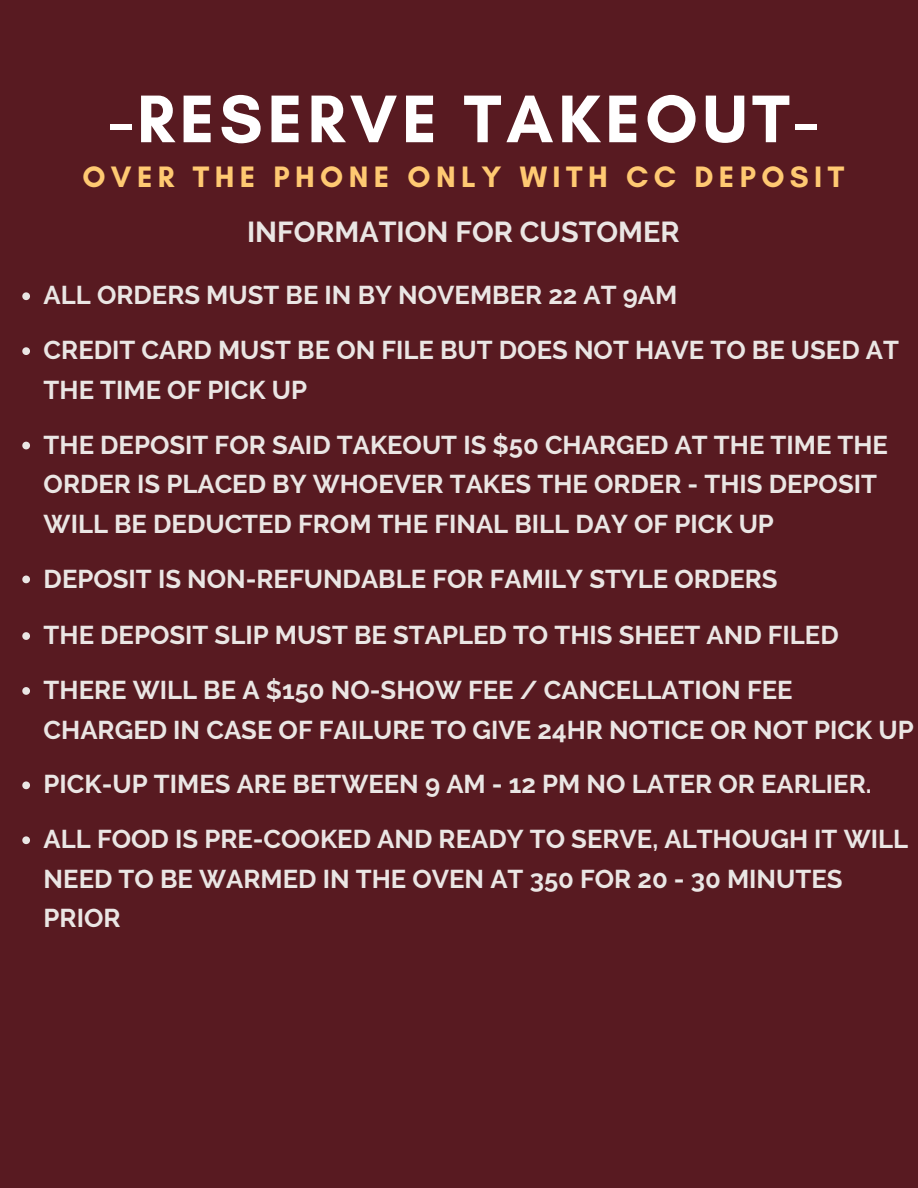
<style>
.page{position:relative;width:918px;height:1188px;background:#581a21}
.page>*{position:absolute;margin:0;border:0;box-sizing:border-box;transform-origin:0 0}
.t1{font:700 68.55px "Glacial Indifference";letter-spacing:.07em;color:#fff}
.t2{font:700 30.15px "Glacial Indifference";letter-spacing:.18em;color:#ffc972}
.t3{font:700 28.8px "Raleway";color:#eae6e4}
.t4{font:700 25.65px/39.5px "Raleway";color:#eae6e4}
</style>
<div class="page">
<svg style="left:22px;top:292px;width:8px;height:8px"></svg>
<svg style="left:22px;top:347px;width:8px;height:8px"></svg>
<svg style="left:22px;top:442px;width:8px;height:7px"></svg>
<svg style="left:22px;top:576px;width:8px;height:7px"></svg>
<svg style="left:22px;top:632px;width:8px;height:8px"></svg>
<svg style="left:22px;top:687px;width:8px;height:8px"></svg>
<svg style="left:22px;top:781px;width:8px;height:8px"></svg>
<svg style="left:22px;top:836px;width:8px;height:8px"></svg>
<p class="t1" style="left:109px;top:77px;width:710px">-RESERVE TAKEOUT-</p>
<p class="t2" style="left:82px;top:159px;width:763px">OVER THE PHONE ONLY WITH CC DEPOSIT</p>
<p class="t3" style="left:247px;top:215px;width:434px">INFORMATION FOR CUSTOMER</p>
<p class="t4" style="left:44px;top:276px;width:635px">ALL ORDERS MUST BE IN BY NOVEMBER 22 AT 9AM</p>
<p class="t4" style="left:44px;top:331px;width:857px">CREDIT CARD MUST BE ON FILE BUT DOES NOT HAVE TO BE USED AT<br>THE TIME OF PICK UP</p>
<p class="t4" style="left:44px;top:425px;width:846px">THE DEPOSIT FOR SAID TAKEOUT IS $50 CHARGED AT THE TIME THE<br>ORDER IS PLACED BY WHOEVER TAKES THE ORDER - THIS DEPOSIT<br>WILL BE DEDUCTED FROM THE FINAL BILL DAY OF PICK UP</p>
<p class="t4" style="left:44px;top:559px;width:735px">DEPOSIT IS NON-REFUNDABLE FOR FAMILY STYLE ORDERS</p>
<p class="t4" style="left:44px;top:615px;width:797px">THE DEPOSIT SLIP MUST BE STAPLED TO THIS SHEET AND FILED</p>
<p class="t4" style="left:44px;top:670px;width:872px">THERE WILL BE A $150 NO-SHOW FEE / CANCELLATION FEE<br>CHARGED IN CASE OF FAILURE TO GIVE 24HR NOTICE OR NOT PICK UP</p>
<p class="t4" style="left:44px;top:765px;width:829px">PICK-UP TIMES ARE BETWEEN 9 AM - 12 PM NO LATER OR EARLIER.</p>
<p class="t4" style="left:44px;top:820px;width:866px">ALL FOOD IS PRE-COOKED AND READY TO SERVE, ALTHOUGH IT WILL<br>NEED TO BE WARMED IN THE OVEN AT 350 FOR 20 - 30 MINUTES<br>PRIOR</p>
</div>
